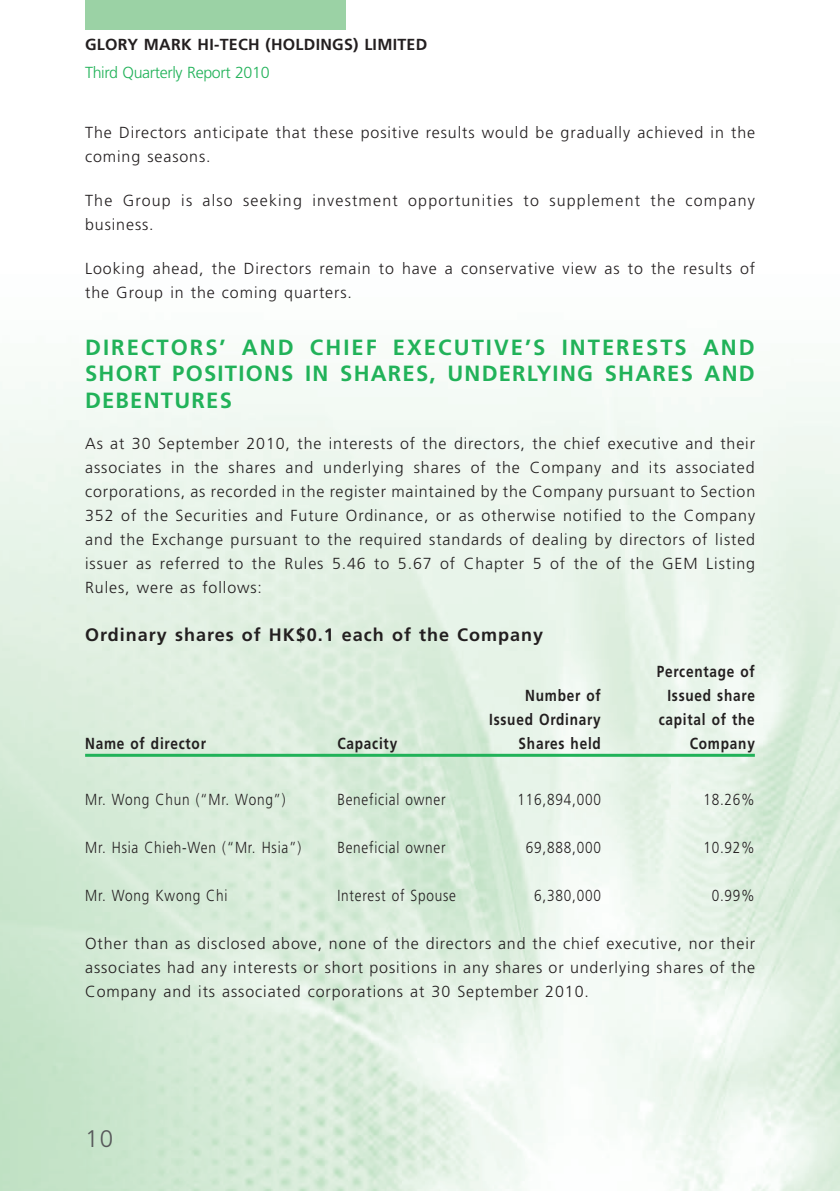
<style>
.page{position:relative;width:840px;height:1191px;background:#fff}
.page>*{position:absolute;margin:0;border:0;box-sizing:border-box;transform-origin:0 0}
.t1{font:300 24px "Frutiger LT Std";color:#57585a}
.t2{font:700 22px "Frutiger LT Std";letter-spacing:.075em;color:#21b259}
.t3{font:700 18px "Frutiger LT Std";letter-spacing:.055em;color:#231f20}
.t4{font:300 16px/24px "Frutiger LT Std";letter-spacing:.055em;color:#231f20}
.t5{font:300 16px "Frutiger LT Std";letter-spacing:.055em;color:#231f20;scale:.85 1}
.t6{font:700 16px "Frutiger LT Std";letter-spacing:.055em;color:#231f20;scale:.85 1}
.t7{font:300 16px/24px "Frutiger LT Std";letter-spacing:.075em;color:#231f20}
.t8{font:700 16px "Frutiger LT Std";letter-spacing:.055em;color:#231f20}
.t9{font:300 16px "Frutiger LT Std";letter-spacing:-.025em;color:#21b259}
</style>
<div class="page">
<img style="left:0;top:374px;width:840px;height:817px">
<div style="left:85px;top:0;width:260px;height:30px;background:#9bd2a5"></div>
<hr style="left:85px;top:754px;width:669px;height:3px;background:#21b259">
<p class="t8" style="left:85px;top:35px;width:86px">GLORY MARK</p>
<p class="t8" style="left:197px;top:35px;width:205px">HI-TECH (HOLDINGS) LIMITED</p>
<p class="t9" style="left:85px;top:63px;width:186px">Third Quarterly Report 2010</p>
<p class="t4" style="left:85px;top:121px;width:671px">The Directors anticipate that these positive results would be gradually achieved in the coming seasons.</p>
<p class="t7" style="left:85px;top:189px;width:671px">The Group is also seeking investment opportunities to supplement the company business.</p>
<p class="t4" style="left:85px;top:257px;width:671px">Looking ahead, the Directors remain to have a conservative view as to the results of the Group in the coming quarters.</p>
<h2 class="t2" style="left:85px;top:335px;width:14px">DIRE</h2>
<h2 class="t2" style="left:141px;top:335px;width:32px">CTORS</h2>
<h2 class="t2" style="left:219px;top:335px;width:41px">’ AND</h2>
<h2 class="t2" style="left:310px;top:335px;width:29px">CHIEF</h2>
<h2 class="t2" style="left:393px;top:335px;width:15px">EXE</h2>
<h2 class="t2" style="left:438px;top:335px;width:138px">CUTIVE’S INTERESTS</h2>
<h2 class="t2" style="left:702px;top:335px;width:18px">AND</h2>
<h2 class="t2" style="left:85px;top:361px;width:16px">SHORT</h2>
<h2 class="t2" style="left:172px;top:361px;width:15px">POSITIONS</h2>
<h2 class="t2" style="left:305px;top:361px;width:51px">IN SHARES</h2>
<h2 class="t2" style="left:429px;top:361px;width:51px">, UNDER</h2>
<h2 class="t2" style="left:526px;top:361px;width:94px">LYIN G SHARES</h2>
<h2 class="t2" style="left:704px;top:361px;width:18px">AND</h2>
<h2 class="t2" style="left:85px;top:387px;width:60px">DEBENT</h2>
<h2 class="t2" style="left:174px;top:387px;width:31px">URES</h2>
<p class="t4" style="left:85px;top:431px;width:671px;text-align:justify">As at 30 September 2010, the interests of the directors, the chief executive and their associates in the shares and underlying shares of the Company and its associated corporations, as recorded in the register maintained by the Company pursuant to Section 352 of the Securities and Future Ordinance, or as otherwise notified to the Company and the Exchange pursuant to the required standards of dealing by directors of listed issuer as referred to the Rules 5.46 to 5.67 of Chapter 5 of the of the GEM Listing Rules, were as follows:</p>
<p class="t3" style="left:85px;top:624px;width:459px">Ordinary shares of HK$0.1 each of the Company</p>
<p class="t6" style="left:601px;top:662px;width:38px">P</p>
<p class="t6" style="left:664px;top:662px;width:107px">ercentage of</p>
<p class="t6" style="left:525px;top:686px;width:132px">Number of I</p>
<p class="t6" style="left:671px;top:686px;width:99px">ssued share</p>
<p class="t6" style="left:489px;top:710px;width:133px">Issued Ordinary</p>
<p class="t6" style="left:658px;top:710px;width:114px">capital of the</p>
<p class="t6" style="left:85px;top:734px;width:144px">Name of director</p>
<p class="t6" style="left:337px;top:734px;width:72px">Capacity</p>
<p class="t6" style="left:518px;top:734px;width:98px">Shares held</p>
<p class="t6" style="left:689px;top:734px;width:78px">Company</p>
<p class="t5" style="left:85px;top:790px;width:237px">Mr. Wong Chun (“Mr. Wong”)</p>
<p class="t5" style="left:337px;top:790px;width:129px">Beneficial owner</p>
<p class="t5" style="left:517px;top:790px;width:99px">116,894,000</p>
<p class="t5" style="left:703px;top:790px;width:62px">18.26%</p>
<p class="t5" style="left:85px;top:838px;width:255px">Mr. Hsia Chieh-Wen (“Mr. Hsia”)</p>
<p class="t5" style="left:337px;top:838px;width:129px">Beneficial owner</p>
<p class="t5" style="left:525px;top:838px;width:90px">69,888,000</p>
<p class="t5" style="left:703px;top:838px;width:62px">10.92%</p>
<p class="t5" style="left:85px;top:886px;width:169px">Mr. Wong Kwong Chi</p>
<p class="t5" style="left:337px;top:886px;width:141px">Interest of Spouse</p>
<p class="t5" style="left:534px;top:886px;width:80px">6,380,000</p>
<p class="t5" style="left:711px;top:886px;width:52px">0.99%</p>
<p class="t4" style="left:85px;top:931px;width:671px;text-align:justify">Other than as disclosed above, none of the directors and the chief executive, nor their associates had any interests or short positions in any shares or underlying shares of the Company and its associated corporations at 30 September 2010.</p>
<h1 class="t1" style="left:85px;top:1124px;width:30px">10</h1>
</div>
